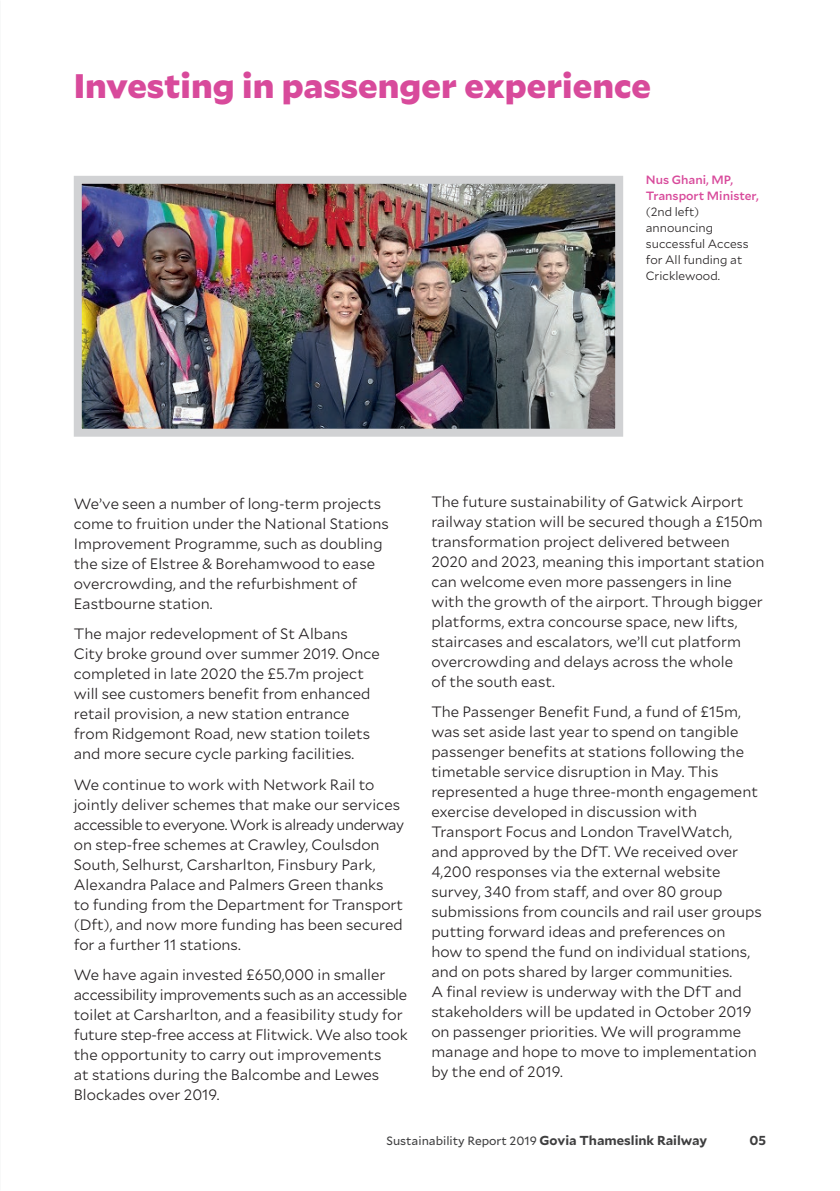
<style>
.page{position:relative;width:840px;height:1191px;background:#fff}
.page>*{position:absolute;margin:0;border:0;box-sizing:border-box;transform-origin:0 0}
.t1{font:900 34px "Mallory";color:#d84a9b}
.t2{font:300 15px/20px "Mallory";color:#231f20}
.t3{font:700 13px "Mallory";color:#3e3e3f}
.t4{font:300 12px/16px "Mallory";color:#231f20}
.t5{font:12px "Mallory";color:#3e3e3f}
.t6{font:500 12px/16px "Mallory";color:#d84a9b}
.s1{font-weight:700;font-size:13px}
</style>
<div class="page">
<img style="left:83px;top:185px;width:530px;height:243px">
<div style="left:74px;top:176px;width:548px;height:261px;border:8px solid #d1d2d4"></div>
<h1 class="t1" style="left:74px;top:59px;width:578px">Investing in passenger experience</h1>
<p class="t6" style="left:645px;top:171px;width:114px">Nus Ghani, MP,<br>Transport Minister,</p>
<p class="t4" style="left:645px;top:203px;width:104px">(2nd left) announcing successful Access for All funding at<br>Cricklewood.</p>
<p class="t2" style="left:74px;top:492px;width:316px">We’ve seen a number of long-term projects come to fruition under the National Stations Improvement Programme, such as doubling the size of Elstree &amp; Borehamwood to ease overcrowding, and the refurbishment of Eastbourne station.</p>
<p class="t2" style="left:74px;top:623px;width:307px">The major redevelopment of St Albans City broke ground over summer 2019. Once completed in late 2020 the £5.7m project will see customers benefit from enhanced retail provision, a new station entrance from Ridgemont Road, new station toilets and more secure cycle parking facilities.</p>
<p class="t2" style="left:74px;top:773px;width:331px">We continue to work with Network Rail to jointly deliver schemes that make our services accessible to everyone. Work is already underway on step-free schemes at Crawley, Coulsdon South, Selhurst, Carsharlton, Finsbury Park, Alexandra Palace and Palmers Green thanks<br>to funding from the Department for Transport (Dft), and now more funding has been secured for a further 11 stations.</p>
<p class="t2" style="left:74px;top:964px;width:335px">We have again invested £650,000 in smaller accessibility improvements such as an accessible toilet at Carsharlton, and a feasibility study for future step-free access at Flitwick. We also took the opportunity to carry out improvements<br>at stations during the Balcombe and Lewes Blockades over 2019.</p>
<p class="t2" style="left:431px;top:491px;width:334px">The future sustainability of Gatwick Airport railway station will be secured though a £150m transformation project delivered between 2020 and 2023, meaning this important station can welcome even more passengers in line with the growth of the airport. Through bigger platforms, extra concourse space, new lifts, staircases and escalators, we’ll cut platform overcrowding and delays across the whole<br>of the south east.</p>
<p class="t2" style="left:431px;top:701px;width:332px">The Passenger Benefit Fund, a fund of £15m, was set aside last year to spend on tangible passenger benefits at stations following the timetable service disruption in May. This represented a huge three-month engagement exercise developed in discussion with Transport Focus and London TravelWatch, and approved by the DfT. We received over 4,200 responses via the external website survey, 340 from staff, and over 80 group submissions from councils and rail user groups putting forward ideas and preferences on<br>how to spend the fund on individual stations, and on pots shared by larger communities.<br>A final review is underway with the DfT and stakeholders will be updated in October 2019 on passenger priorities. We will programme manage and hope to move to implementation by the end of 2019.</p>
<p class="t5" style="left:386px;top:1131px;width:322px">Sustainability Report 2019 <span class="s1">Govia Thameslink Railway</span></p>
<p class="t3" style="left:749px;top:1130px;width:18px">05</p>
</div>
